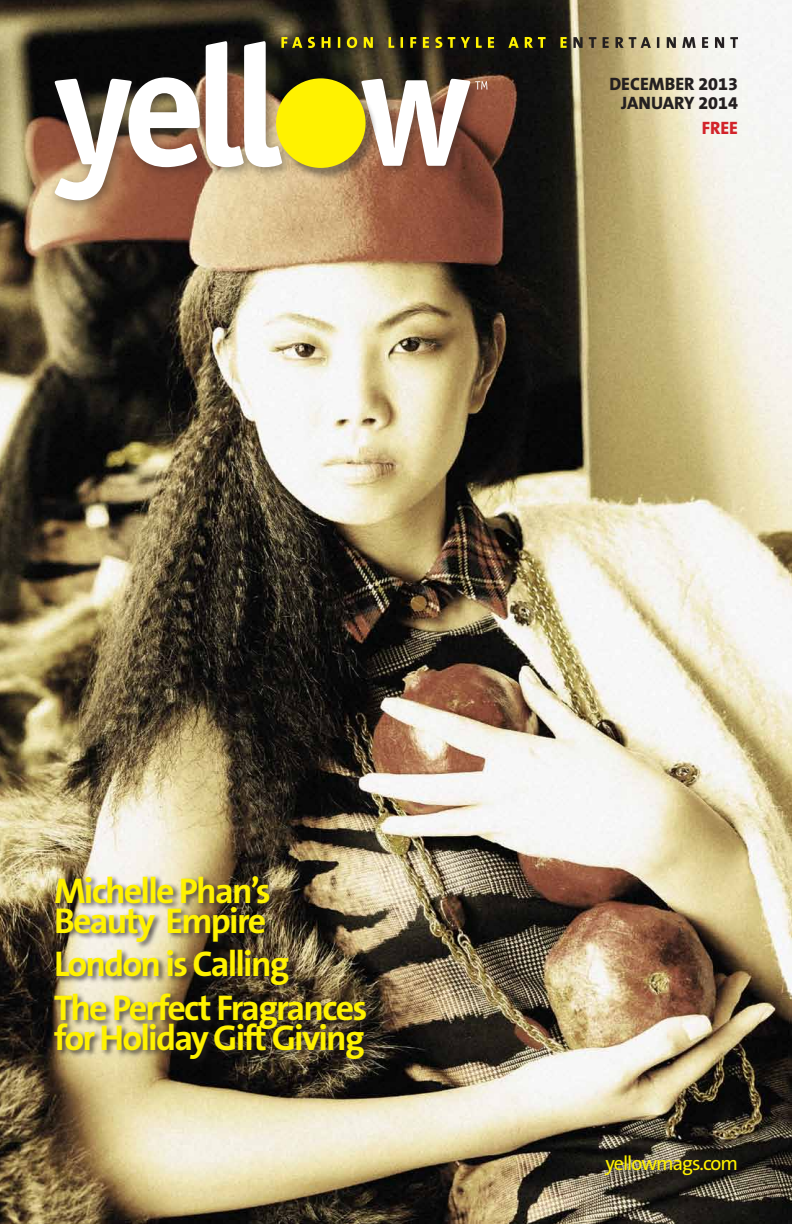
<style>
.page{position:relative;width:792px;height:1224px;background:#fff}
.page>*{position:absolute;margin:0;border:0;box-sizing:border-box;transform-origin:0 0}
.t1{font:700 36px/30px "The Sans B7";letter-spacing:-.05em;color:#fff200}
.t2{font:20px "The Sans B5 Plain";letter-spacing:-.05em;color:#fff200}
.t3{font:800 18px/19px "The Sans B8";color:#231f20;text-align:right}
.t4{font:800 18px "The Sans B8";color:#d2232a}
</style>
<div class="page">
<img style="left:0;top:0;width:792px;height:1224px">
<div style="left:279px;top:35px;width:296px;height:21px;background:#231f20;opacity:.75"></div>
<svg style="left:482px;top:37px;width:85px;height:11px"></svg>
<div style="left:47px;top:34px;width:435px;height:178px;background:#231f20;opacity:.45"></div>
<svg style="left:55px;top:41px;width:415px;height:159px"></svg>
<div style="left:278px;top:80px;width:100px;height:100px;background:#231f20;opacity:.45"></div>
<div style="left:276px;top:78px;width:90px;height:90px;background:#fff200;border-radius:50%"></div>
<svg style="left:475px;top:81px;width:12px;height:8px"></svg>
<svg style="left:573px;top:37px;width:165px;height:11px;background:#938b77"></svg>
<div style="left:603px;top:1153px;width:141px;height:30px;background:#231f20;opacity:.75"></div>
<div style="left:52px;top:874px;width:322px;height:193px;background:#231f20;opacity:.75"></div>
<p class="t3" style="left:609px;top:75px;width:130px">DECEMBER 2013<br>JANUARY 2014</p>
<p class="t4" style="left:702px;top:118px;width:19px">FREE</p>
<p class="t1" style="left:54px;top:877px;width:218px">Michelle Phan’s<br>Beauty Empire</p>
<p class="t1" style="left:54px;top:943px;width:315px;line-height:43.5px">London is Calling<br>The Perfect Fragrances</p>
<p class="t1" style="left:54px;top:1024px;width:312px">for Holiday Gift Giving</p>
<p class="t2" style="left:606px;top:1152px;width:134px">yellowmags.com</p>
</div>
